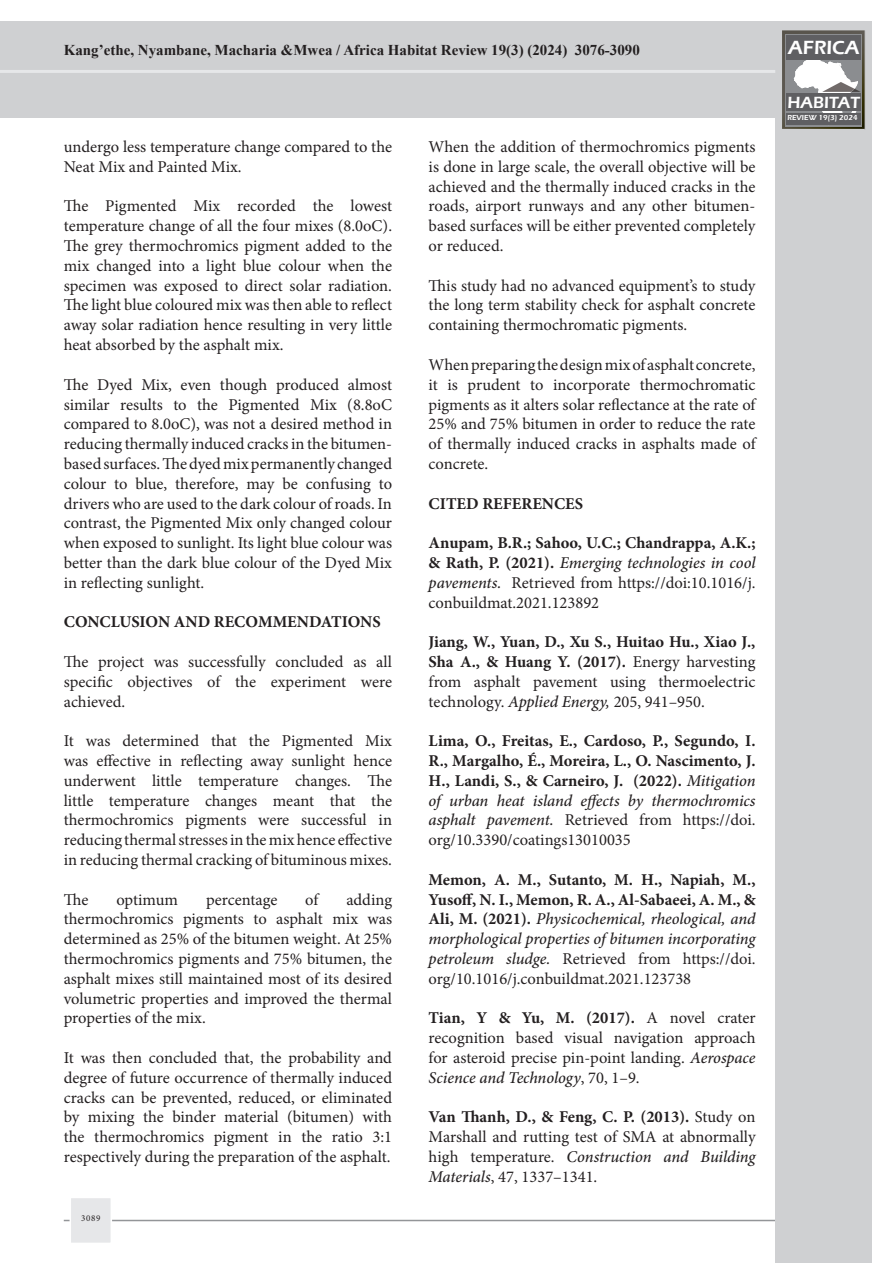
<style>
.page{position:relative;width:893px;height:1263px;background:#fff}
.page>*{position:absolute;margin:0;border:0;box-sizing:border-box;transform-origin:0 0}
.t1{font:600 19.65px "Eras ITC";color:#fff}
.t2{font:600 16.65px "Eras ITC";color:#fff}
.t3{font:16.5px/19.8px "Minion Pro";color:#231f20;text-align:justify}
.t4{font:700 16.5px/19.8px "Minion Pro";color:#231f20;text-align:justify}
.t5{font:italic 500 16.5px/19.8px "Minion Pro";letter-spacing:-.005em;color:#231f20;text-align:justify}
.t6{font:700 15px "Times New Roman";color:#231f20}
.t7{font:12.75px "Arial";color:#231f20}
.t8{font:9px "Minion Pro";color:#231f20}
.t9{font:600 7.5px "Eras ITC";color:#fff}
.s1{font-weight:700}
.s2{font-weight:500;font-style:italic}
.s3{font-weight:400}
.s4{font-weight:700;font-style:normal}
.s5{font-weight:400;font-style:normal}
</style>
<div class="page">
<hr style="left:64px;top:1220px;width:765px;height:1px;background:#939598">
<div style="left:0;top:21px;width:775px;height:97px;background:#cfd0d2"></div>
<div style="left:775px;top:21px;width:97px;height:1242px;background:#cfd0d2"></div>
<hr style="left:0;top:70px;width:775px;height:3px;background:#e6e7e9">
<svg style="left:782px;top:30px;width:83px;height:100px;background:#818181"></svg>
<div style="left:70px;top:1197px;width:42px;height:47px;background:#e6e7e9;border:2px solid #fff"></div>
<p class="t6" style="left:64px;top:39px;width:578px">Kang’ethe, Nyambane, Macharia &amp;Mwea / Africa Habitat Review 19(3) (2024) 3076-3090</p>
<p class="t3" style="left:64px;top:137px;width:330px">undergo less temperature change compared to the<br>Neat Mix and Painted Mix.</p>
<p class="t3" style="left:64px;top:196px;width:330px">The Pigmented Mix recorded the lowest temperature change of all the four mixes (8.0oC).<br>The grey thermochromics pigment added to the mix changed into a light blue colour when the specimen was exposed to direct solar radiation.<br>The light blue coloured mix was then able to reflect away solar radiation hence resulting in very little heat absorbed by the asphalt mix.</p>
<p class="t3" style="left:64px;top:375px;width:330px">The Dyed Mix, even though produced almost similar results to the Pigmented Mix (8.8oC compared to 8.0oC), was not a desired method in reducing thermally induced cracks in the bitumen&shy;based surfaces. The dyed mix permanently changed colour to blue, therefore, may be confusing to drivers who are used to the dark colour of roads. In contrast, the Pigmented Mix only changed colour when exposed to sunlight. Its light blue colour was better than the dark blue colour of the Dyed Mix in reflecting sunlight.</p>
<p class="t4" style="left:64px;top:612px;width:319px">CONCLUSION AND RECOMMENDATIONS</p>
<p class="t3" style="left:64px;top:652px;width:330px">The project was successfully concluded as all specific objectives of the experiment were achieved.</p>
<p class="t3" style="left:64px;top:731px;width:330px">It was determined that the Pigmented Mix was effective in reflecting away sunlight hence underwent little temperature changes. The little temperature changes meant that the thermochromics pigments were successful in reducing thermal stresses in the mix hence effective in reducing thermal cracking of bituminous mixes.</p>
<p class="t3" style="left:64px;top:889px;width:26px">The</p>
<p class="t3" style="left:116px;top:889px;width:63px">optimum</p>
<p class="t3" style="left:206px;top:889px;width:73px">percentage</p>
<p class="t3" style="left:305px;top:889px;width:15px">of</p>
<p class="t3" style="left:64px;top:889px;width:330px;text-indent:283px">adding thermochromics pigments to asphalt mix was determined as 25% of the bitumen weight. At 25% thermochromics pigments and 75% bitumen, the asphalt mixes still maintained most of its desired volumetric properties and improved the thermal properties of the mix.</p>
<p class="t3" style="left:64px;top:1048px;width:330px">It was then concluded that, the probability and degree of future occurrence of thermally induced cracks can be prevented, reduced, or eliminated by mixing the binder material (bitumen) with the thermochromics pigment in the ratio 3:1 respectively during the preparation of the asphalt.</p>
<p class="t7" style="left:77px;top:1209px;width:28px">3089</p>
<p class="t8" style="left:81px;top:1212px;width:21px">3089</p>
<p class="t3" style="left:429px;top:137px;width:328px">When the addition of thermochromics pigments is done in large scale, the overall objective will be achieved and the thermally induced cracks in the roads, airport runways and any other bitumen&shy;based surfaces will be either prevented completely or reduced.</p>
<p class="t3" style="left:429px;top:276px;width:328px">This study had no advanced equipment’s to study the long term stability check for asphalt concrete containing thermochromatic pigments.</p>
<p class="t3" style="left:429px;top:355px;width:328px">When preparing the design mix of asphalt concrete, it is prudent to incorporate thermochromatic pigments as it alters solar reflectance at the rate of 25% and 75% bitumen in order to reduce the rate of thermally induced cracks in asphalts made of concrete.</p>
<p class="t4" style="left:429px;top:493px;width:156px">CITED REFERENCES</p>
<p class="t3" style="left:429px;top:533px;width:328px"><span class="s1">Anupam, B.R.; Sahoo, U.C.; Chandrappa, A.K.; &amp; Rath, P. (2021).</span> <span class="s2">Emerging technologies in cool pavements.</span> Retrieved from https://doi:10.1016/j. conbuildmat.2021.123892</p>
<p class="t3" style="left:429px;top:632px;width:328px"><span class="s1">Jiang, W., Yuan, D., Xu S., Huitao Hu., Xiao J., Sha A., &amp; Huang Y. (2017).</span> Energy harvesting from asphalt pavement using thermoelectric technology. <span class="s2">Applied Energy,</span> 205, 941–950.</p>
<p class="t4" style="left:429px;top:731px;width:328px">Lima, O., Freitas, E., Cardoso, P., Segundo, I.<br>R., Margalho, É., Moreira, L., O. Nascimento, J.<br>H., Landi, S., &amp; Carneiro, J. (2022). <span class="s2">Mitigation of urban heat island effects by thermochromics asphalt pavement.</span> <span class="s3">Retrieved from https://doi. org/10.3390/coatings13010035</span></p>
<p class="t5" style="left:429px;top:869px;width:328px"><span class="s4">Memon, A. M., Sutanto, M. H., Napiah, M., Yusoff, N. I., Memon, R. A., Al-Sabaeei, A. M., &amp; Ali, M. (2021).</span> Physicochemical, rheological, and morphological properties of bitumen incorporating petroleum sludge. <span class="s5">Retrieved from https://doi. org/10.1016/j.conbuildmat.2021.123738</span></p>
<p class="t3" style="left:429px;top:1008px;width:328px"><span class="s1">Tian, Y &amp; Yu, M. (2017).</span> A novel crater recognition based visual navigation approach for asteroid precise pin-point landing. <span class="s2">Aerospace Science and Technology</span>, 70, 1–9.</p>
<p class="t3" style="left:429px;top:1107px;width:328px"><span class="s1">Van Thanh, D., &amp; Feng, C. P. (2013).</span> Study on Marshall and rutting test of SMA at abnormally high temperature. <span class="s2">Construction and Building Materials</span>, 47, 1337–1341.</p>
<p class="t1" style="left:788px;top:37px;width:73px">AFRICA</p>
<p class="t2" style="left:787px;top:93px;width:74px">HABITAT</p>
<p class="t9" style="left:787px;top:113px;width:72px">REVIEW 19(3) 2024</p>
</div>
